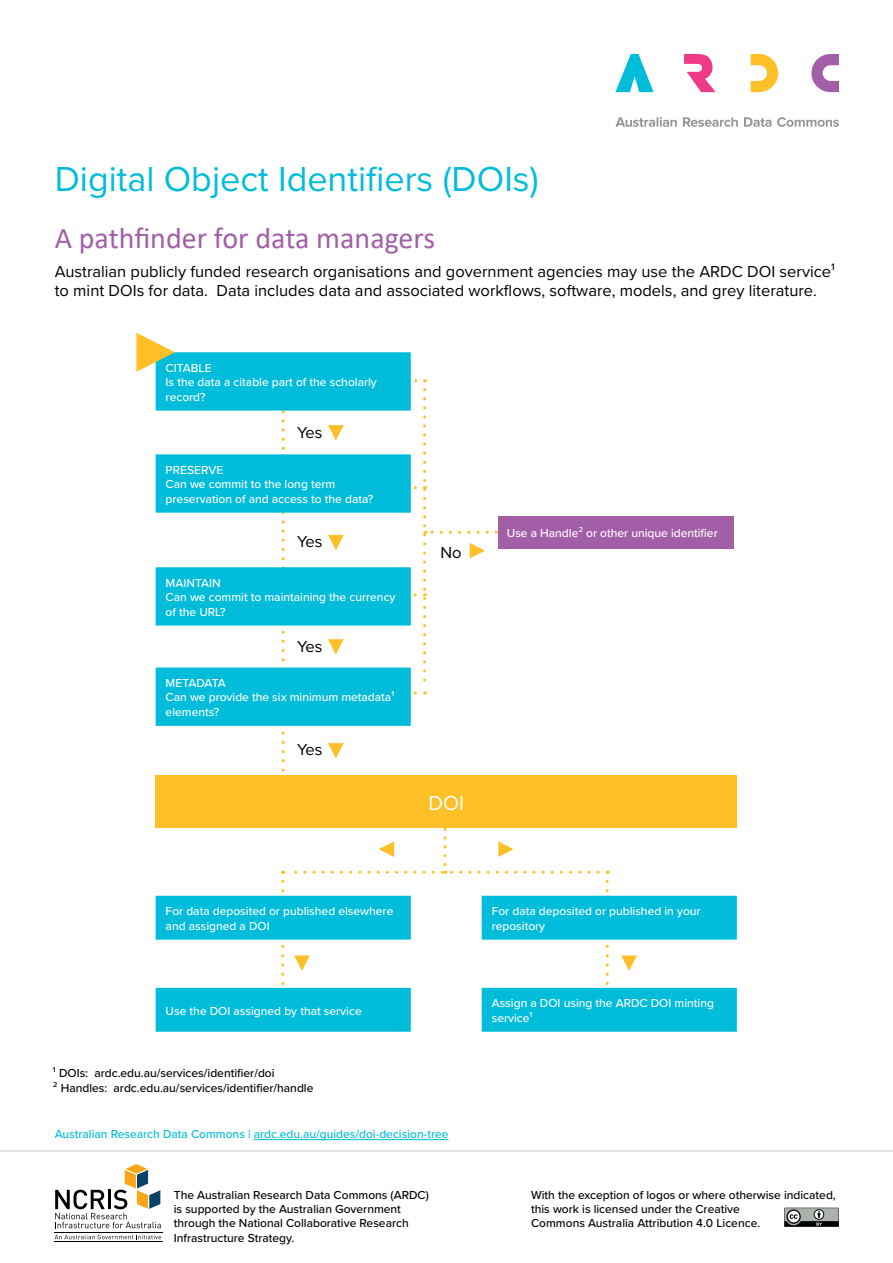
<style>
.page{position:relative;width:893px;height:1263px;background:#fff}
.page>*{position:absolute;margin:0;border:0;box-sizing:border-box;transform-origin:0 0}
.t1{font:36px "Proxima Nova";color:#00bcdb}
.t2{font:30px "Calibri";color:#a25fa7}
.t3{font:21px "Proxima Nova";color:#fff}
.t4{font:16.5px/19.8px "Proxima Nova";color:#000}
.t5{font:500 12px/14.4px "Proxima Nova";color:#fff}
.t6{font:500 12px/14.4px "Proxima Nova";color:#000}
.t7{font:500 12px "Proxima Nova";color:#00bcdb}
</style>
<div class="page">
<hr style="left:254px;top:1139px;width:194px;height:1px;background:#00bcdb">
<svg style="left:784px;top:1208px;width:55px;height:19px"></svg>
<svg style="left:615px;top:54px;width:39px;height:38px"></svg>
<svg style="left:751px;top:54px;width:27px;height:38px"></svg>
<svg style="left:811px;top:54px;width:28px;height:38px"></svg>
<svg style="left:684px;top:54px;width:32px;height:38px"></svg>
<svg style="left:615px;top:117px;width:224px;height:10px"></svg>
<svg style="left:55px;top:1234px;width:106px;height:5px"></svg>
<hr style="left:54px;top:1232px;width:108px;height:1px;background:#000">
<hr style="left:54px;top:1241px;width:108px;height:1px;background:#000">
<svg style="left:55px;top:1164px;width:106px;height:64px"></svg>
<hr style="left:0;top:1150px;width:893px;height:1px;background:#c7c8ca">
<svg style="left:606px;top:881px;width:3px;height:107px"></svg>
<svg style="left:281px;top:881px;width:3px;height:107px"></svg>
<svg style="left:414px;top:379px;width:12px;height:3px"></svg>
<svg style="left:282px;top:411px;width:3px;height:361px"></svg>
<div style="left:156px;top:353px;width:254px;height:57px;background:#00bcdb"></div>
<div style="left:156px;top:352px;width:255px;height:59px;border:2px solid #00bcdb"></div>
<div style="left:156px;top:896px;width:254px;height:43px;background:#00bcdb"></div>
<div style="left:156px;top:896px;width:255px;height:44px;border:2px solid #00bcdb"></div>
<div style="left:498px;top:516px;width:236px;height:33px;background:#a25fa7"></div>
<svg style="left:136px;top:333px;width:39px;height:39px"></svg>
<div style="left:156px;top:455px;width:254px;height:57px;background:#00bcdb"></div>
<div style="left:156px;top:454px;width:255px;height:59px;border:2px solid #00bcdb"></div>
<div style="left:156px;top:988px;width:254px;height:43px;background:#00bcdb"></div>
<div style="left:156px;top:988px;width:255px;height:44px;border:2px solid #00bcdb"></div>
<div style="left:156px;top:568px;width:254px;height:57px;background:#00bcdb"></div>
<div style="left:156px;top:567px;width:255px;height:59px;border:2px solid #00bcdb"></div>
<div style="left:482px;top:988px;width:254px;height:43px;background:#00bcdb"></div>
<div style="left:482px;top:988px;width:255px;height:44px;border:2px solid #00bcdb"></div>
<div style="left:156px;top:668px;width:254px;height:57px;background:#00bcdb"></div>
<div style="left:156px;top:667px;width:255px;height:59px;border:2px solid #00bcdb"></div>
<div style="left:482px;top:896px;width:254px;height:43px;background:#00bcdb"></div>
<div style="left:482px;top:896px;width:255px;height:44px;border:2px solid #00bcdb"></div>
<svg style="left:328px;top:425px;width:16px;height:16px"></svg>
<svg style="left:328px;top:743px;width:16px;height:16px"></svg>
<svg style="left:328px;top:535px;width:16px;height:16px"></svg>
<svg style="left:328px;top:639px;width:16px;height:16px"></svg>
<svg style="left:294px;top:955px;width:16px;height:16px"></svg>
<svg style="left:621px;top:955px;width:16px;height:16px"></svg>
<svg style="left:423px;top:390px;width:75px;height:304px"></svg>
<div style="left:440px;top:544px;width:23px;height:16px;background:#fff"></div>
<div style="left:156px;top:775px;width:581px;height:53px;background:#fec026"></div>
<svg style="left:283px;top:828px;width:315px;height:46px"></svg>
<h1 class="t1" style="left:55px;top:152px;width:485px">Digital Object Identifiers (DOIs)</h1>
<h2 class="t2" style="left:55px;top:218px;width:382px">A pathfinder for data managers</h2>
<h3 class="t4" style="left:55px;top:261px;width:782px">Australian publicly funded research organisations and government agencies may use the ARDC DOI service¹ to mint DOIs for data. Data includes data and associated workflows, software, models, and grey literature.</h3>
<p class="t5" style="left:166px;top:360px;width:213px">CITABLE<br>Is the data a citable part of the scholarly record?</p>
<h3 class="t4" style="left:297px;top:421px;width:27px">Yes</h3>
<p class="t5" style="left:166px;top:462px;width:209px">PRESERVE<br>Can we commit to the long term preservation of and access to the data?</p>
<h3 class="t4" style="left:297px;top:531px;width:27px">Yes</h3>
<p class="t5" style="left:166px;top:575px;width:231px">MAINTAIN<br>Can we commit to maintaining the currency of the URL?</p>
<h3 class="t4" style="left:297px;top:635px;width:27px">Yes</h3>
<p class="t5" style="left:166px;top:675px;width:230px">METADATA<br>Can we provide the six minimum metadata¹ elements?</p>
<h3 class="t4" style="left:297px;top:739px;width:27px">Yes</h3>
<h3 class="t4" style="left:440px;top:541px;width:23px">No</h3>
<h3 class="t3" style="left:428px;top:787px;width:37px">DOI</h3>
<p class="t5" style="left:507px;top:525px;width:212px">Use a Handle² or other unique identifier</p>
<p class="t5" style="left:166px;top:903px;width:229px">For data deposited or published elsewhere and assigned a DOI</p>
<p class="t5" style="left:166px;top:1003px;width:198px">Use the DOI assigned by that service</p>
<p class="t6" style="left:53px;top:1066px;width:262px">¹ DOIs: ardc.edu.au/services/identifier/doi<br>² Handles: ardc.edu.au/services/identifier/handle</p>
<p class="t7" style="left:55px;top:1125px;width:395px">Australian Research Data Commons | ardc.edu.au/guides/doi-decision-tree</p>
<p class="t5" style="left:492px;top:903px;width:210px">For data deposited or published in your repository</p>
<p class="t5" style="left:492px;top:996px;width:224px">Assign a DOI using the ARDC DOI minting service¹</p>
<p class="t6" style="left:174px;top:1187px;width:257px">The Australian Research Data Commons (ARDC) is supported by the Australian Government through the National Collaborative Research Infrastructure Strategy.</p>
<p class="t6" style="left:531px;top:1187px;width:306px">With the exception of logos or where otherwise indicated, this work is licensed under the Creative<br>Commons Australia Attribution 4.0 Licence.</p>
</div>
